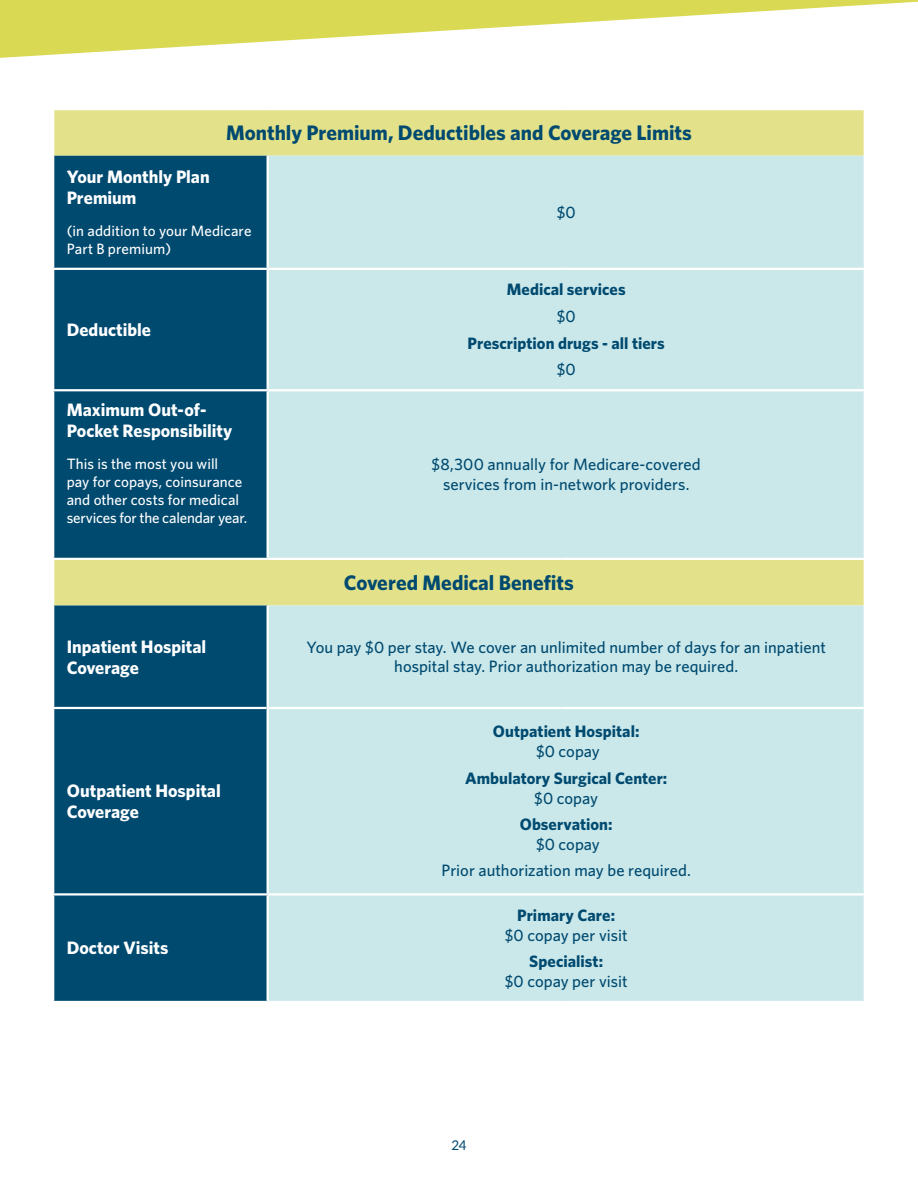
<style>
.page{position:relative;width:918px;height:1188px;background:#fff}
.page>*{position:absolute;margin:0;border:0;box-sizing:border-box;transform-origin:0 0}
.t1{font:700 21px "Whitney";color:#004a70}
.t2{font:700 18px/21px "Whitney";color:#fff}
.t3{font:500 16.5px/19.8px "Whitney";color:#004a70;text-align:center}
.t4{font:700 16.5px "Whitney";letter-spacing:.005em;color:#004a70}
.t5{font:500 15px/18px "Whitney";color:#fff}
.t6{font:13.5px "Lato";color:#004a70}
</style>
<div class="page">
<div style="left:54px;top:110px;width:810px;height:46px;background:#e3e28a"></div>
<svg style="left:54px;top:156px;width:214px;height:845px;background:#0d5372"></svg>
<div style="left:268px;top:156px;width:596px;height:845px;background:#cae8ea"></div>
<hr style="left:52px;top:268px;width:216px;height:2px;background:#fff">
<hr style="left:268px;top:268px;width:294px;height:2px;background:#fff">
<hr style="left:562px;top:268px;width:302px;height:2px;background:#fff">
<hr style="left:52px;top:389px;width:216px;height:2px;background:#fff">
<hr style="left:268px;top:389px;width:294px;height:2px;background:#fff">
<hr style="left:562px;top:389px;width:302px;height:2px;background:#fff">
<hr style="left:52px;top:558px;width:216px;height:2px;background:#fff">
<hr style="left:268px;top:558px;width:294px;height:2px;background:#fff">
<hr style="left:562px;top:558px;width:304px;height:2px;background:#fff">
<hr style="left:52px;top:707px;width:215px;height:2px;background:#fff">
<hr style="left:269px;top:707px;width:293px;height:2px;background:#fff">
<hr style="left:562px;top:707px;width:302px;height:2px;background:#fff">
<hr style="left:267px;top:605px;width:2px;height:103px;background:#fff">
<hr style="left:267px;top:708px;width:2px;height:185px;background:#fff">
<hr style="left:267px;top:896px;width:2px;height:105px;background:#fff">
<hr style="left:52px;top:893px;width:216px;height:3px;background:#fff">
<hr style="left:268px;top:893px;width:294px;height:3px;background:#fff">
<hr style="left:562px;top:893px;width:302px;height:3px;background:#fff">
<hr style="left:267px;top:156px;width:2px;height:112px;background:#fff">
<hr style="left:267px;top:270px;width:2px;height:119px;background:#fff">
<hr style="left:267px;top:391px;width:2px;height:167px;background:#fff">
<svg style="left:0;top:0;width:918px;height:58px;fill:#dad953"></svg>
<p class="t1" style="left:226px;top:120px;width:467px">Monthly Premium, Deductibles and Coverage Limits</p>
<p class="t2" style="left:67px;top:166px;width:145px">Your Monthly Plan<br>Premium</p>
<p class="t5" style="left:67px;top:221px;width:186px">(in addition to your Medicare<br>Part B premium)</p>
<p class="t2" style="left:67px;top:319px;width:86px">Deductible</p>
<p class="t3" style="left:557px;top:202px;width:20px">$0</p>
<p class="t4" style="left:507px;top:280px;width:121px">Medical services</p>
<p class="t3" style="left:557px;top:306px;width:20px">$0</p>
<p class="t4" style="left:468px;top:333px;width:199px">Prescription drugs - all tiers</p>
<p class="t3" style="left:557px;top:359px;width:20px">$0</p>
<p class="t2" style="left:67px;top:399px;width:167px">Maximum Out-of-<br>Pocket Responsibility</p>
<p class="t5" style="left:67px;top:454px;width:182px">This is the most you will<br>pay for copays, coinsurance and other costs for medical services for the calendar year.</p>
<p class="t3" style="left:432px;top:454px;width:271px">$8,300 annually for Medicare-covered services from in-network providers.</p>
<p class="t1" style="left:344px;top:569px;width:232px">Covered Medical Benefits</p>
<p class="t2" style="left:67px;top:635px;width:141px">Inpatient Hospital<br>Coverage</p>
<p class="t3" style="left:306px;top:636px;width:521px">You pay $0 per stay. We cover an unlimited number of days for an inpatient hospital stay. Prior authorization may be required.</p>
<p class="t2" style="left:67px;top:780px;width:156px">Outpatient Hospital<br>Coverage</p>
<p class="t2" style="left:67px;top:937px;width:103px">Doctor Visits</p>
<p class="t4" style="left:493px;top:722px;width:148px">Outpatient Hospital:</p>
<p class="t3" style="left:536px;top:741px;width:65px">$0 copay</p>
<p class="t4" style="left:465px;top:768px;width:204px">Ambulatory Surgical Center:</p>
<p class="t3" style="left:534px;top:787px;width:65px">$0 copay</p>
<p class="t4" style="left:520px;top:814px;width:94px">Observation:</p>
<p class="t3" style="left:442px;top:830px;width:251px;line-height:26.5px">$0 copay<br>Prior authorization may be required.</p>
<p class="t4" style="left:517px;top:905px;width:99px">Primary Care:</p>
<p class="t3" style="left:505px;top:925px;width:124px">$0 copay per visit</p>
<p class="t4" style="left:529px;top:951px;width:75px">Specialist:</p>
<p class="t3" style="left:505px;top:971px;width:124px">$0 copay per visit</p>
<p class="t6" style="left:451px;top:1136px;width:17px">24</p>
</div>
